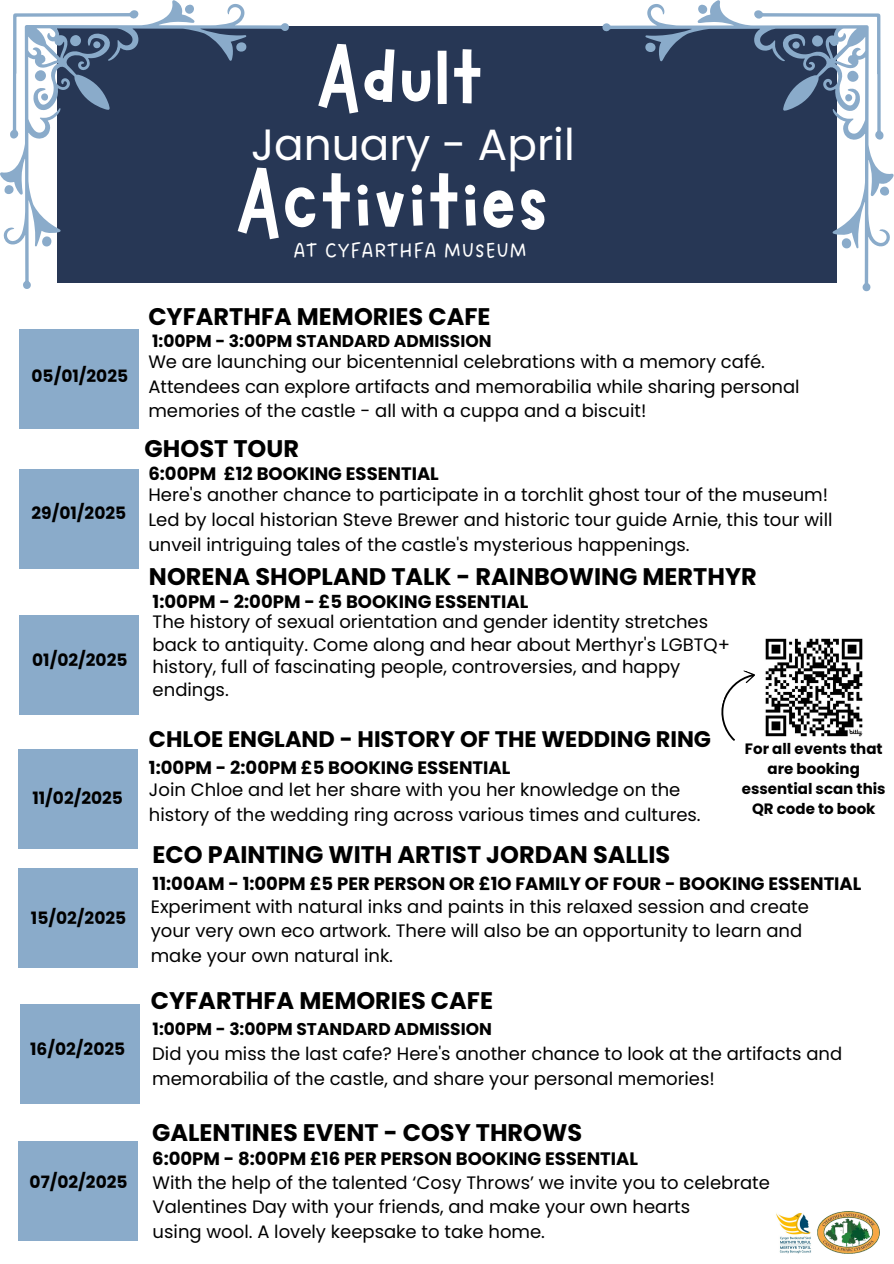
<style>
.page{position:relative;width:894px;height:1264px;background:#fff}
.page>*{position:absolute;margin:0;border:0;box-sizing:border-box;transform-origin:0 0}
.t1{font:94.5px "Marykate";color:#fff}
.t2{font:91.95px "Marykate";color:#fff}
.t3{font:43.8px "Poppins";color:#fff}
.t4{font:700 24px "Poppins";color:#000}
.t5{font:700 22.5px "Poppins";color:#000}
.t6{font:22.5px "DO Sans Regular";color:#fff}
.t7{font:18px/24.8px "Poppins";color:#000}
.t8{font:700 18px "Poppins";color:#000}
.t9{font:700 16.95px "Poppins";color:#000}
.t10{font:700 15px/20.2px "Poppins";color:#000;text-align:center}
</style>
<div class="page">
<div style="left:57px;top:26px;width:779px;height:256px;background:#273755"></div>
<svg style="left:0;top:0;width:289px;height:289px"></svg>
<svg style="left:602px;top:0;width:291px;height:291px"></svg>
<div style="left:19px;top:469px;width:119px;height:99px;background:#8aabca"></div>
<img style="left:817px;top:1211px;width:62px;height:42px">
<img style="left:776px;top:1213px;width:35px;height:41px">
<div style="left:19px;top:329px;width:119px;height:99px;background:#8aabca"></div>
<div style="left:20px;top:1004px;width:119px;height:100px;background:#8aabca"></div>
<div style="left:18px;top:868px;width:119px;height:99px;background:#8aabca"></div>
<div style="left:19px;top:615px;width:119px;height:99px;background:#8aabca"></div>
<div style="left:18px;top:1141px;width:119px;height:99px;background:#8aabca"></div>
<div style="left:18px;top:749px;width:119px;height:99px;background:#8aabca"></div>
<img style="left:765px;top:638px;width:98px;height:99px">
<svg style="left:721px;top:670px;width:34px;height:71px"></svg>
<h1 class="t2" style="left:316px;top:19px;width:170px">Adult</h1>
<p class="t3" style="left:251px;top:114px;width:325px">January - April</p>
<p class="t1" style="left:235px;top:142px;width:315px">Activities</p>
<h2 class="t6" style="left:293px;top:237px;width:235px">AT CYFARTHFA MUSEUM</h2>
<h1 class="t9" style="left:32px;top:364px;width:98px">05/01/2025</h1>
<h3 class="t9" style="left:32px;top:501px;width:96px">29/01/2025</h3>
<p class="t9" style="left:32px;top:647px;width:97px">01/02/2025</p>
<h3 class="t9" style="left:32px;top:786px;width:92px">11/02/2025</h3>
<p class="t9" style="left:31px;top:906px;width:97px">15/02/2025</p>
<h5 class="t9" style="left:30px;top:1037px;width:96px">16/02/2025</h5>
<p class="t9" style="left:30px;top:1169px;width:99px">07/02/2025</p>
<h4 class="t4" style="left:148px;top:299px;width:343px">CYFARTHFA MEMORIES CAFE</h4>
<h6 class="t9" style="left:152px;top:329px;width:341px">1:00PM - 3:00PM STANDARD ADMISSION</h6>
<h6 class="t7" style="left:148px;top:349px;width:652px">We are launching our bicentennial celebrations with a memory café.<br>Attendees can explore artifacts and memorabilia while sharing personal memories of the castle - all with a cuppa and a biscuit!</h6>
<h6 class="t4" style="left:145px;top:432px;width:156px">GHOST TOUR</h6>
<h6 class="t7" style="left:148px;top:482px;width:685px">Here's another chance to participate in a torchlit ghost tour of the museum!<br>Led by local historian Steve Brewer and historic tour guide Arnie, this tour will unveil intriguing tales of the castle's mysterious happenings.</h6>
<h6 class="t8" style="left:148px;top:461px;width:292px">6:00PM £12 BOOKING ESSENTIAL</h6>
<p class="t4" style="left:149px;top:559px;width:609px">NORENA SHOPLAND TALK - RAINBOWING MERTHYR</p>
<h3 class="t8" style="left:153px;top:589px;width:377px">1:00PM - 2:00PM - £5 BOOKING ESSENTIAL</h3>
<p class="t7" style="left:153px;top:611px;width:578px;line-height:22.5px">The history of sexual orientation and gender identity stretches back to antiquity. Come along and hear about Merthyr's LGBTQ+ history, full of fascinating people, controversies, and happy endings.</p>
<h5 class="t5" style="left:149px;top:723px;width:563px">CHLOE ENGLAND - HISTORY OF THE WEDDING RING</h5>
<p class="t8" style="left:149px;top:754px;width:363px">1:00PM - 2:00PM £5 BOOKING ESSENTIAL</p>
<h6 class="t7" style="left:149px;top:777px;width:553px">Join Chloe and let her share with you her knowledge on the history of the wedding ring across various times and cultures.</h6>
<h6 class="t10" style="left:741px;top:738px;width:145px">For all events that are booking essential scan this<br>QR code to book</h6>
<p class="t4" style="left:153px;top:838px;width:519px">ECO PAINTING WITH ARTIST JORDAN SALLIS</p>
<h3 class="t7" style="left:151px;top:894px;width:659px">Experiment with natural inks and paints in this relaxed session and create your very own eco artwork. There will also be an opportunity to learn and make your own natural ink.</h3>
<h5 class="t8" style="left:153px;top:871px;width:710px">11:00AM - 1:00PM £5 PER PERSON OR £1O FAMILY OF FOUR - BOOKING ESSENTIAL</h5>
<h5 class="t4" style="left:151px;top:983px;width:343px">CYFARTHFA MEMORIES CAFE</h5>
<p class="t9" style="left:153px;top:1017px;width:341px">1:00PM - 3:00PM STANDARD ADMISSION</p>
<h3 class="t7" style="left:152px;top:1041px;width:691px">Did you miss the last cafe? Here's another chance to look at the artifacts and memorabilia of the castle, and share your personal memories!</h3>
<h5 class="t4" style="left:152px;top:1116px;width:431px">GALENTINES EVENT - COSY THROWS</h5>
<h3 class="t8" style="left:152px;top:1146px;width:487px">6:00PM - 8:00PM £16 PER PERSON BOOKING ESSENTIAL</h3>
<h5 class="t7" style="left:153px;top:1169px;width:618px">With the help of the talented ‘Cosy Throws’ we invite you to celebrate<br>Valentines Day with your friends, and make your own hearts</h5>
<p class="t7" style="left:153px;top:1219px;width:394px">using wool. A lovely keepsake to take home.</p>
</div>
